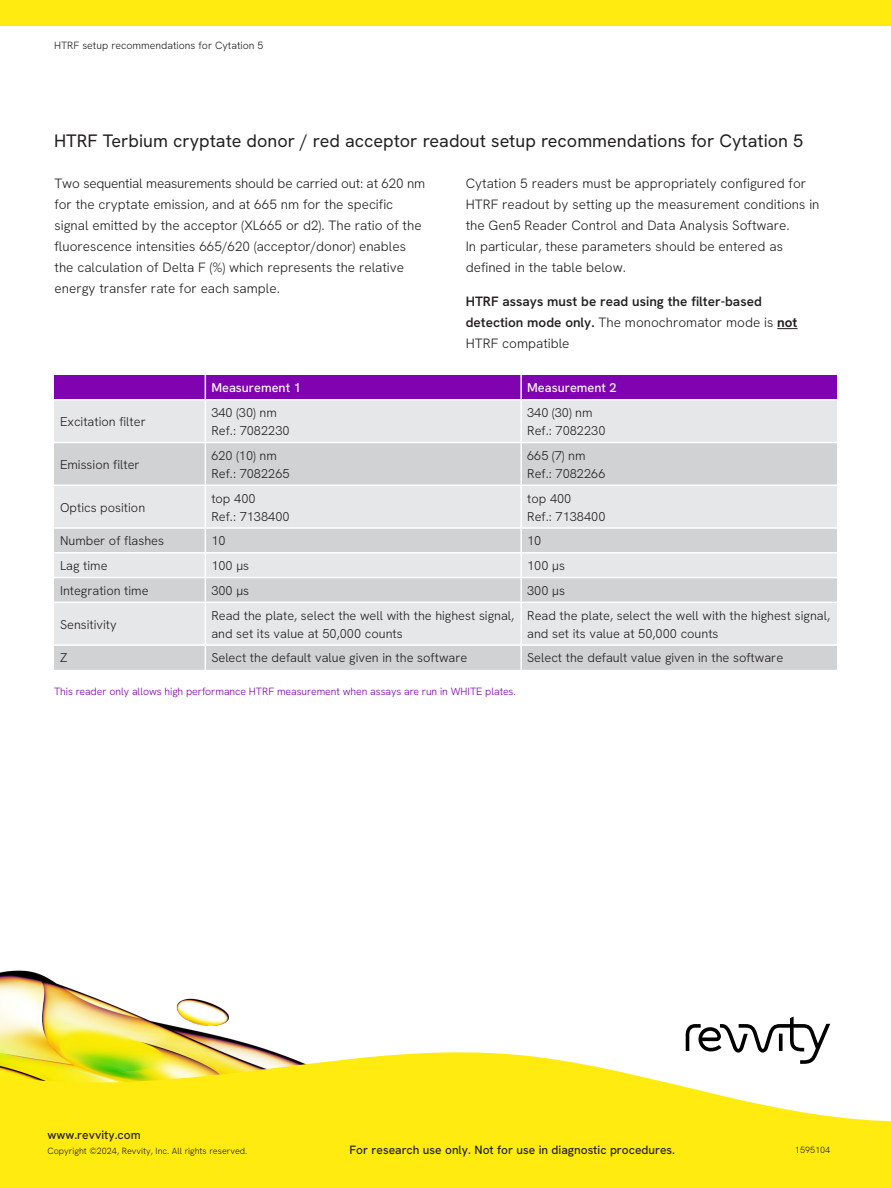
<style>
.page{position:relative;width:891px;height:1188px;background:#fff}
.page>*{position:absolute;margin:0;border:0;box-sizing:border-box;transform-origin:0 0}
.t1{font:18px "Hanken Grotesk";color:#231f20}
.t2{font:300 13.5px/21px "Hanken Grotesk";color:#231f20}
.t3{font:600 13.5px/21px "Hanken Grotesk";color:#231f20}
.t4{font:300 12.75px/18px "Hanken Grotesk";color:#231f20}
.t5{font:500 12.75px "Hanken Grotesk";color:#fff}
.Signoff_Address{font:500 12px "Hanken Grotesk";color:#231f20}
.t6{font:300 10.5px "Hanken Grotesk";color:#7f03b0}
.t7{font:300 10.5px "Hanken Grotesk";color:#231f20}
.t8{font:500 10.5px "Hanken Grotesk";letter-spacing:.05em;color:#231f20}
.t9{font:300 9px "Hanken Grotesk";color:#231f20}
.s1{font-weight:300}
.s2{font-weight:700}
</style>
<div class="page">
<div style="left:0;top:0;width:891px;height:26px;background:#ffeb0f"></div>
<img style="left:0;top:970px;width:265px;height:79px">
<svg style="left:0;top:1049px;width:891px;height:139px;background:#fcec2f"></svg>
<svg style="left:686px;top:1017px;width:144px;height:47px"></svg>
<svg style="left:777px;top:328px;width:21px;height:1px"></svg>
<div style="left:54px;top:401px;width:783px;height:41px;background:#e6e7e9"></div>
<svg style="left:54px;top:443px;width:783px;height:227px;background:#dbdcde"></svg>
<hr style="left:205px;top:401px;width:1px;height:41px;background:#fff">
<hr style="left:520px;top:401px;width:2px;height:41px;background:#fff">
<hr style="left:205px;top:443px;width:1px;height:42px;background:#fff">
<hr style="left:520px;top:443px;width:2px;height:42px;background:#fff">
<hr style="left:54px;top:485px;width:151px;height:1px;background:#fff">
<hr style="left:205px;top:485px;width:316px;height:1px;background:#fff">
<hr style="left:205px;top:486px;width:1px;height:41px;background:#fff">
<hr style="left:521px;top:485px;width:316px;height:1px;background:#fff">
<hr style="left:520px;top:486px;width:2px;height:41px;background:#fff">
<hr style="left:54px;top:527px;width:151px;height:2px;background:#fff">
<hr style="left:205px;top:527px;width:316px;height:2px;background:#fff">
<hr style="left:521px;top:527px;width:316px;height:2px;background:#fff">
<hr style="left:520px;top:529px;width:2px;height:23px;background:#fff">
<hr style="left:54px;top:552px;width:151px;height:2px;background:#fff">
<hr style="left:205px;top:552px;width:316px;height:2px;background:#fff">
<hr style="left:521px;top:552px;width:316px;height:2px;background:#fff">
<hr style="left:520px;top:554px;width:2px;height:23px;background:#fff">
<hr style="left:54px;top:577px;width:151px;height:1px;background:#fff">
<hr style="left:205px;top:577px;width:316px;height:1px;background:#fff">
<svg style="left:205px;top:529px;width:1px;height:73px"></svg>
<hr style="left:521px;top:577px;width:316px;height:1px;background:#fff">
<hr style="left:520px;top:578px;width:2px;height:24px;background:#fff">
<hr style="left:54px;top:602px;width:151px;height:1px;background:#fff">
<hr style="left:205px;top:602px;width:316px;height:1px;background:#fff">
<hr style="left:205px;top:603px;width:1px;height:41px;background:#fff">
<hr style="left:521px;top:602px;width:316px;height:1px;background:#fff">
<hr style="left:520px;top:603px;width:2px;height:41px;background:#fff">
<hr style="left:54px;top:644px;width:151px;height:2px;background:#fff">
<hr style="left:205px;top:644px;width:316px;height:2px;background:#fff">
<svg style="left:205px;top:646px;width:1px;height:24px"></svg>
<hr style="left:521px;top:644px;width:316px;height:2px;background:#fff">
<hr style="left:520px;top:646px;width:2px;height:24px;background:#fff">
<div style="left:54px;top:375px;width:783px;height:24px;background:#7f03b0"></div>
<hr style="left:520px;top:375px;width:2px;height:24px;background:#fff">
<p class="t7" style="left:54px;top:39px;width:211px">HTRF setup recommendations for Cytation 5</p>
<p class="t1" style="left:54px;top:129px;width:751px">HTRF Terbium cryptate donor / red acceptor readout setup recommendations for Cytation 5</p>
<p class="t2" style="left:55px;top:172px;width:372px">Two sequential measurements should be carried out: at 620 nm for the cryptate emission, and at 665 nm for the specific signal emitted by the acceptor (XL665 or d2). The ratio of the fluorescence intensities 665/620 (acceptor/donor) enables the calculation of Delta F (%) which represents the relative energy transfer rate for each sample.</p>
<p class="t2" style="left:466px;top:172px;width:355px">Cytation 5 readers must be appropriately configured for HTRF readout by setting up the measurement conditions in the Gen5 Reader Control and Data Analysis Software.<br>In particular, these parameters should be entered as defined in the table below.</p>
<p class="t3" style="left:466px;top:291px;width:333px">HTRF assays must be read using the filter-based detection mode only. <span class="s1">The monochromator mode is</span> <span class="s2">not<br></span><span class="s1">HTRF compatible</span></p>
<p class="t4" style="left:60px;top:412px;width:87px">Excitation filter</p>
<p class="t4" style="left:60px;top:455px;width:81px">Emission filter</p>
<p class="t4" style="left:60px;top:498px;width:87px">Optics position</p>
<p class="t5" style="left:211px;top:380px;width:91px">Measurement 1</p>
<p class="t5" style="left:527px;top:380px;width:91px">Measurement 2</p>
<p class="t4" style="left:211px;top:403px;width:67px">340 (30) nm</p>
<p class="t4" style="left:211px;top:421px;width:80px">Ref.: 7082230</p>
<p class="t4" style="left:527px;top:403px;width:67px">340 (30) nm</p>
<p class="t4" style="left:527px;top:421px;width:80px">Ref.: 7082230</p>
<p class="t4" style="left:211px;top:446px;width:67px">620 (10) nm</p>
<p class="t4" style="left:211px;top:464px;width:80px">Ref.: 7082265</p>
<p class="t4" style="left:527px;top:446px;width:60px">665 (7) nm</p>
<p class="t4" style="left:527px;top:464px;width:80px">Ref.: 7082266</p>
<p class="t4" style="left:211px;top:489px;width:46px">top 400</p>
<p class="t4" style="left:211px;top:507px;width:80px">Ref.: 7138400</p>
<p class="t4" style="left:527px;top:489px;width:46px">top 400</p>
<p class="t4" style="left:527px;top:507px;width:80px">Ref.: 7138400</p>
<p class="t4" style="left:60px;top:532px;width:106px">Number of flashes</p>
<p class="t4" style="left:211px;top:532px;width:16px">10</p>
<p class="t4" style="left:527px;top:532px;width:16px">10</p>
<p class="t4" style="left:60px;top:556px;width:49px">Lag time</p>
<p class="t4" style="left:211px;top:556px;width:39px">100 μs</p>
<p class="t4" style="left:527px;top:556px;width:39px">100 μs</p>
<p class="t4" style="left:60px;top:581px;width:90px">Integration time</p>
<p class="t4" style="left:211px;top:581px;width:39px">300 μs</p>
<p class="t4" style="left:527px;top:581px;width:39px">300 μs</p>
<p class="t4" style="left:60px;top:615px;width:58px">Sensitivity</p>
<p class="t4" style="left:211px;top:606px;width:304px">Read the plate, select the well with the highest signal, and set its value at 50,000 counts</p>
<p class="t4" style="left:527px;top:606px;width:304px">Read the plate, select the well with the highest signal, and set its value at 50,000 counts</p>
<p class="t4" style="left:60px;top:649px;width:9px">Z</p>
<p class="t4" style="left:211px;top:649px;width:258px">Select the default value given in the software</p>
<p class="t4" style="left:527px;top:649px;width:258px">Select the default value given in the software</p>
<p class="t6" style="left:54px;top:685px;width:464px">This reader only allows high performance HTRF measurement when assays are run in WHITE plates.</p>
<p class="Signoff_Address" style="left:47px;top:1127px;width:95px">www.revvity.com</p>
<p class="t9" style="left:47px;top:1145px;width:202px">Copyright ©2024, Revvity, Inc. All rights reserved.</p>
<p class="Signoff_Address" style="left:350px;top:1142px;width:327px">For research use only. Not for use in diagnostic procedures.</p>
<p class="t9" style="left:795px;top:1144px;width:37px">1595104</p>
<p class="t8" style="left:54px;top:1147px;width:90px">www.revvity.com</p>
</div>
